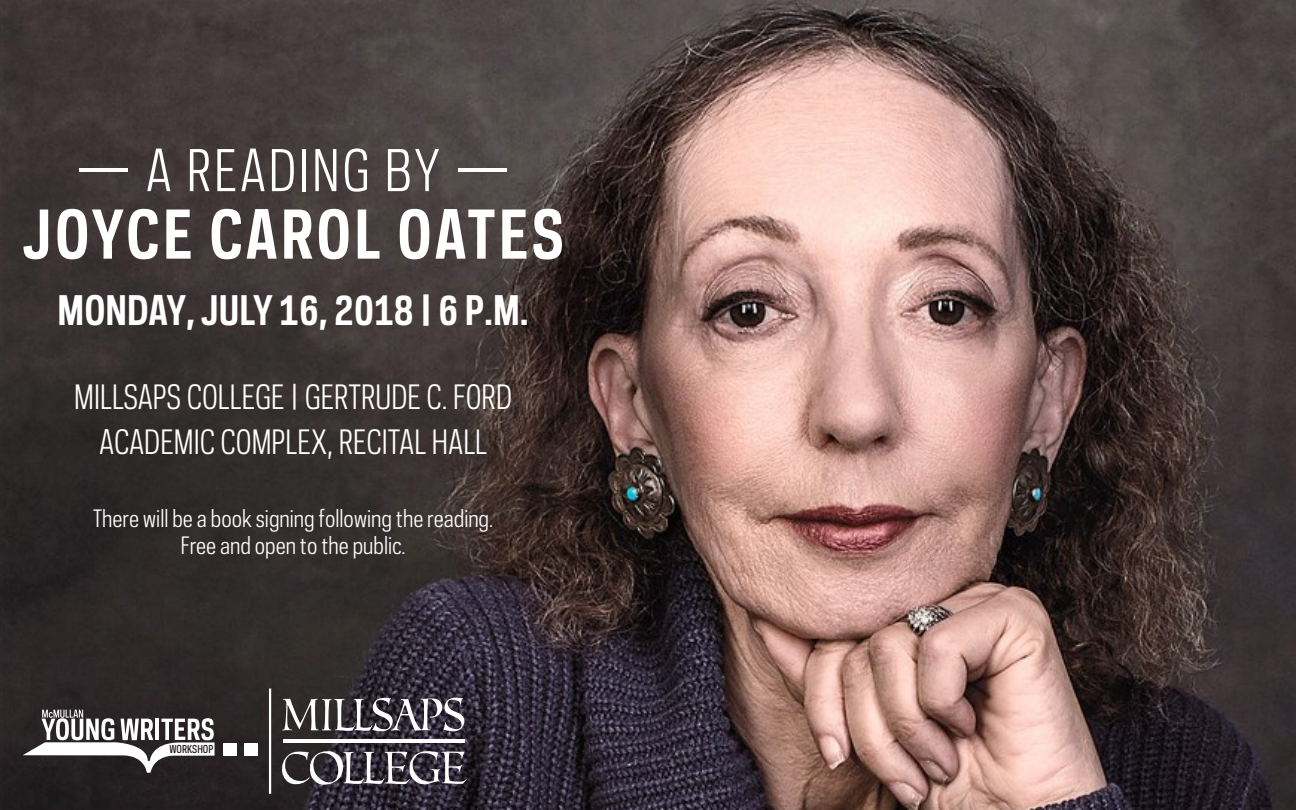
<style>
.page{position:relative;width:1296px;height:810px;background:#fff}
.page>*{position:absolute;margin:0;border:0;box-sizing:border-box;transform-origin:0 0}
.t1{font:700 63px "Galaxie Polaris Condensed";letter-spacing:.045em;color:#fff}
.t2{font:54px "Galaxie Polaris Condensed";letter-spacing:.05em;color:#fff}
.t3{font:700 38.25px "Galaxie Polaris Condensed";color:#fff}
.t4{font:31.5px "Galaxie Polaris Condensed";color:#fff}
.t5{font:22.5px "Galaxie Polaris Condensed";color:#fff}
.t6{font:500 10.35px "Galaxie Polaris Condensed";color:#231f20}
</style>
<div class="page">
<img style="left:0;top:0;width:1296px;height:810px">
<div style="left:223px;top:743px;width:14px;height:13px;background:#fff"></div>
<div style="left:245px;top:743px;width:13px;height:13px;background:#fff"></div>
<svg style="left:23px;top:710px;width:192px;height:63px"></svg>
<svg style="left:282px;top:698px;width:183px;height:34px"></svg>
<svg style="left:282px;top:750px;width:185px;height:35px"></svg>
<hr style="left:283px;top:739px;width:181px;height:4px;background:#fff">
<hr style="left:269px;top:688px;width:2px;height:106px;background:#fff">
<p class="t2" style="left:76px;top:134px;width:435px">— A READING BY —</p>
<p class="t1" style="left:23px;top:193px;width:543px">JOYCE CAROL OATES</p>
<p class="t3" style="left:58px;top:285px;width:473px">MONDAY, JULY 16, 2018 | 6 P.M.</p>
<p class="t4" style="left:74px;top:375px;width:439px">MILLSAPS COLLEGE | GERTRUDE C. FORD</p>
<p class="t4" style="left:99px;top:421px;width:389px">ACADEMIC COMPLEX, RECITAL HALL</p>
<p class="t5" style="left:93px;top:504px;width:402px">There will be a book signing following the reading.</p>
<p class="t5" style="left:181px;top:531px;width:226px">Free and open to the public.</p>
<p class="t6" style="left:169px;top:742px;width:45px">WORKSHOP</p>
</div>
